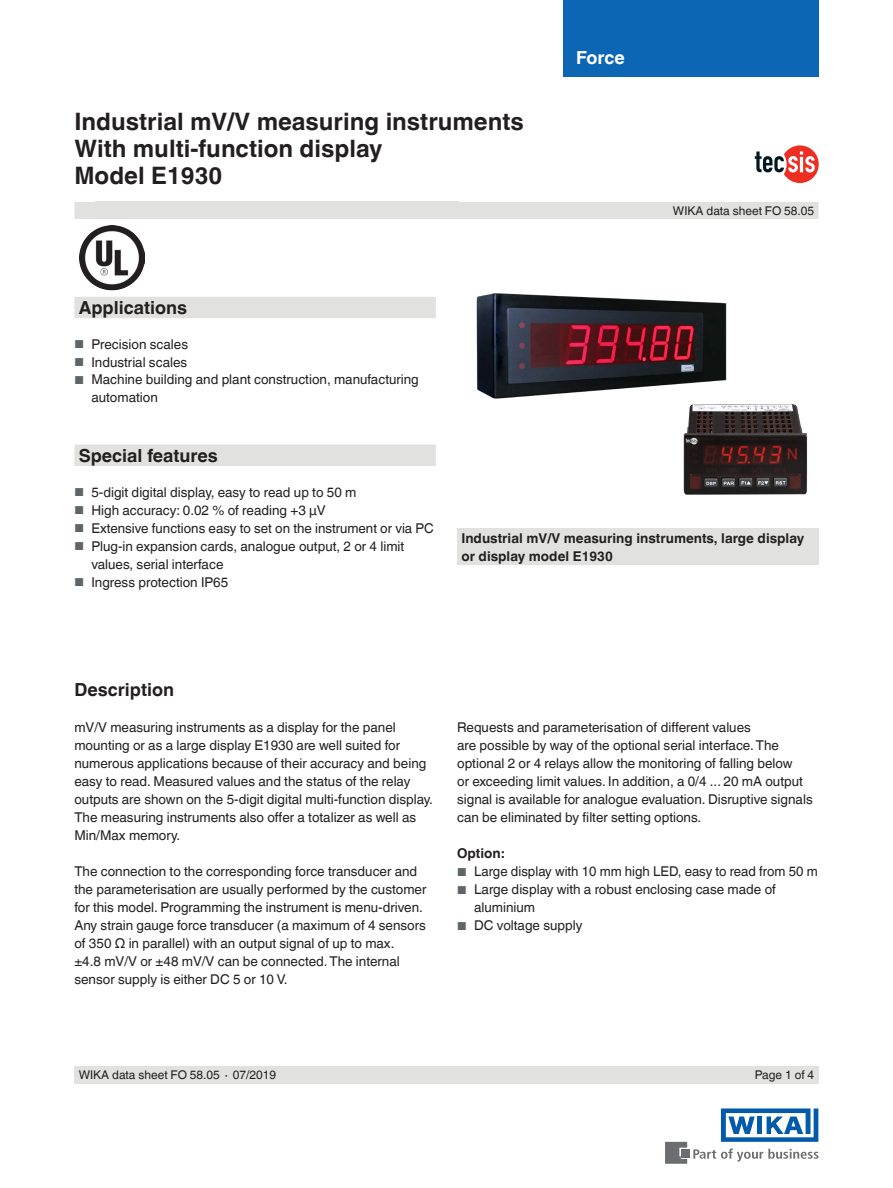
<style>
.page{position:relative;width:893px;height:1188px;background:#fff}
.page>*{position:absolute;margin:0;border:0;box-sizing:border-box;transform-origin:0 0}
.t1{font:700 24px/27px "Helvetica World";color:#231f20}
.t2{font:700 18px "Helvetica World";color:#231f20}
.t3{font:700 18px "Helvetica World";letter-spacing:-.005em;color:#fff}
.t4{font:13.5px/18px "Helvetica World";color:#231f20}
.t5{font:700 13.5px/18px "Helvetica World";color:#231f20}
.t6{font:12px "Helvetica World";color:#231f20}
.s1{font-size:11.55px;color:#5f6466}
</style>
<div class="page">
<svg style="left:693px;top:1149px;width:126px;height:13px"></svg>
<div style="left:682px;top:1150px;width:8px;height:8px;background:#6c6d70"></div>
<svg style="left:665px;top:1142px;width:22px;height:22px"></svg>
<svg style="left:721px;top:1108px;width:97px;height:34px"></svg>
<div style="left:563px;top:0;width:256px;height:77px;background:#0d66b3"></div>
<div style="left:74px;top:202px;width:745px;height:17px;background:#e1e2e0"></div>
<div style="left:96px;top:202px;width:363px;height:17px;background:#e1e2e0"></div>
<div style="left:74px;top:1066px;width:745px;height:18px;background:#e1e2e0"></div>
<svg style="left:755px;top:145px;width:64px;height:38px"></svg>
<img style="left:476px;top:293px;width:251px;height:106px">
<img style="left:683px;top:404px;width:125px;height:91px">
<svg style="left:74px;top:297px;width:362px;height:169px"></svg>
<div style="left:457px;top:529px;width:362px;height:36px;background:#e1e2df"></div>
<img style="left:80px;top:225px;width:64px;height:66px">
<h1 class="t1" style="left:74px;top:108px;width:451px">Industrial mV/V measuring instruments<br>With multi-function display<br>Model E1930</h1>
<h2 class="t2" style="left:79px;top:297px;width:110px">Applications</h2>
<p class="t4" style="left:74px;top:336px;width:115px"><span class="s1">■</span> Precision scales</p>
<p class="t4" style="left:74px;top:353px;width:114px"><span class="s1">■</span> Industrial scales</p>
<p class="t4" style="left:91px;top:371px;width:329px;text-indent:-17px"><span class="s1">■</span> Machine building and plant construction, manufacturing automation</p>
<h2 class="t3" style="left:576px;top:47px;width:50px">Force</h2>
<p class="t6" style="left:673px;top:204px;width:143px">WIKA data sheet FO 58.05</p>
<h2 class="t2" style="left:79px;top:445px;width:141px">Special features</h2>
<p class="t4" style="left:74px;top:483px;width:283px"><span class="s1">■</span> 5-digit digital display, easy to read up to 50 m</p>
<p class="t4" style="left:74px;top:501px;width:253px"><span class="s1">■</span> High accuracy: 0.02 % of reading +3 μV</p>
<p class="t4" style="left:74px;top:519px;width:361px"><span class="s1">■</span> Extensive functions easy to set on the instrument or via PC</p>
<p class="t4" style="left:91px;top:537px;width:314px;text-indent:-17px"><span class="s1">■</span> Plug-in expansion cards, analogue output, 2 or 4 limit values, serial interface</p>
<p class="t4" style="left:74px;top:573px;width:155px"><span class="s1">■</span> Ingress protection IP65</p>
<p class="t5" style="left:461px;top:529px;width:344px">Industrial mV/V measuring instruments, large display or display model E1930</p>
<h2 class="t2" style="left:74px;top:679px;width:101px">Description</h2>
<p class="t4" style="left:74px;top:719px;width:360px">mV/V measuring instruments as a display for the panel mounting or as a large display E1930 are well suited for numerous applications because of their accuracy and being easy to read. Measured values and the status of the relay outputs are shown on the 5-digit digital multi-function display.<br>The measuring instruments also offer a totalizer as well as Min/Max memory.</p>
<p class="t4" style="left:74px;top:863px;width:354px">The connection to the corresponding force transducer and the parameterisation are usually performed by the customer for this model. Programming the instrument is menu-driven.<br>Any strain gauge force transducer (a maximum of 4 sensors of 350 Ω in parallel) with an output signal of up to max.<br>±4.8 mV/V or ±48 mV/V can be connected. The internal sensor supply is either DC 5 or 10 V.</p>
<p class="t4" style="left:457px;top:719px;width:357px">Requests and parameterisation of different values<br>are possible by way of the optional serial interface. The optional 2 or 4 relays allow the monitoring of falling below<br>or exceeding limit values. In addition, a 0/4 ... 20 mA output signal is available for analogue evaluation. Disruptive signals can be eliminated by filter setting options.</p>
<p class="t5" style="left:457px;top:845px;width:49px">Option:</p>
<p class="t4" style="left:457px;top:863px;width:362px"><span class="s1">■</span> Large display with 10 mm high LED, easy to read from 50 m</p>
<p class="t4" style="left:474px;top:881px;width:303px;text-indent:-17px"><span class="s1">■</span> Large display with a robust enclosing case made of aluminium</p>
<p class="t4" style="left:457px;top:917px;width:127px"><span class="s1">■</span> DC voltage supply</p>
<p class="t6" style="left:79px;top:1068px;width:199px">WIKA data sheet FO 58.05 ∙ 07/2019</p>
<p class="t6" style="left:755px;top:1068px;width:61px">Page 1 of 4</p>
</div>
